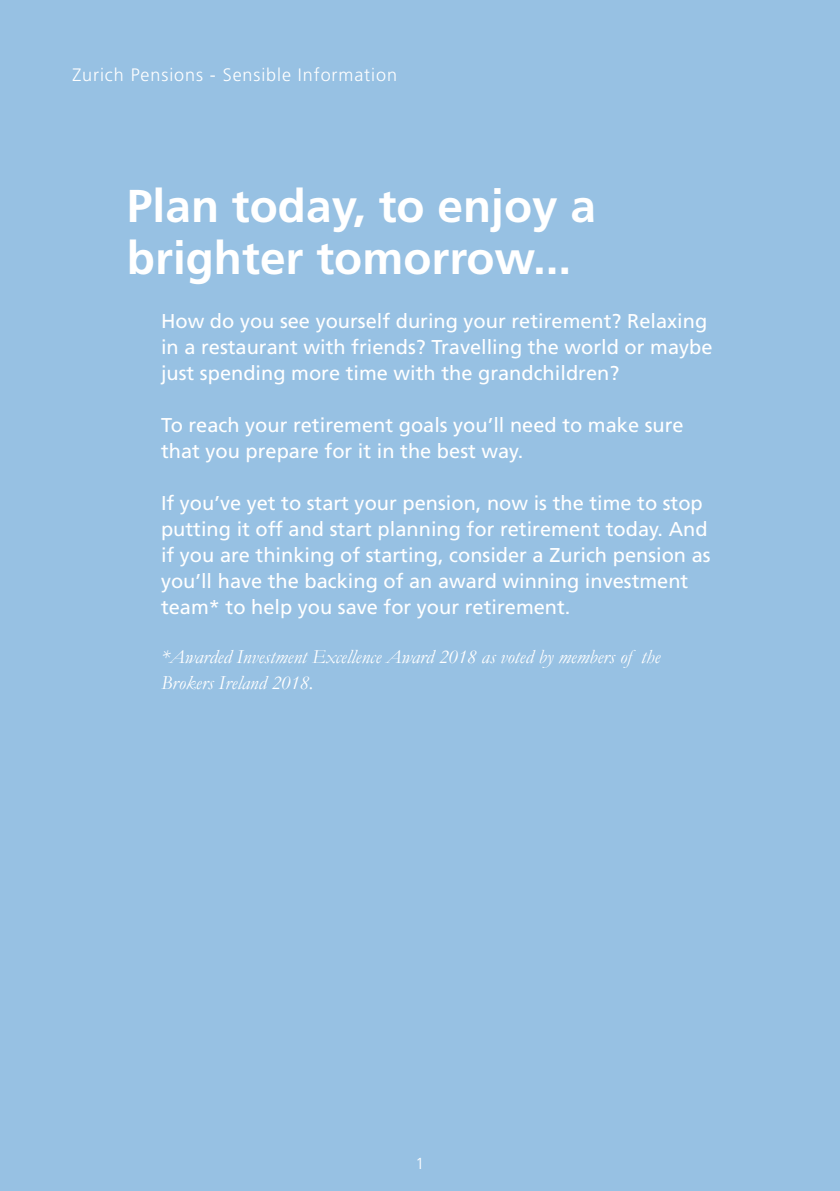
<style>
.page{position:relative;width:840px;height:1191px;background:#fff}
.page>*{position:absolute;margin:0;border:0;box-sizing:border-box;transform-origin:0 0}
.t1{font:700 46px/52px "Frutiger";color:#fff}
.t2{font:20px/26px "Frutiger";color:#fff}
.t3{font:italic 20px/26px "Garamond";color:#fff}
.t4{font:300 18px "Frutiger";letter-spacing:.05em;color:#fff}
.t5{font:300 16px "Frutiger";color:#fff}
</style>
<div class="page">
<div style="left:0;top:0;width:839px;height:1191px;background:#97c1e3"></div>
<hr style="left:839px;top:0;width:1px;height:1191px;background:#97c1e3">
<p class="t4" style="left:72px;top:64px;width:326px">Zurich Pensions - Sensible Information</p>
<h1 class="t1" style="left:127px;top:180px;width:470px">Plan today, to enjoy a brighter tomorrow...</h1>
<p class="t2" style="left:161px;top:308px;width:552px">How do you see yourself during your retirement? Relaxing in a restaurant with friends? Travelling the world or maybe just spending more time with the grandchildren?</p>
<p class="t2" style="left:161px;top:412px;width:524px">To reach your retirement goals you’ll need to make sure that you prepare for it in the best way.</p>
<p class="t2" style="left:161px;top:490px;width:551px">If you’ve yet to start your pension, now is the time to stop putting it off and start planning for retirement today. And if you are thinking of starting, consider a Zurich pension as you’ll have the backing of an award winning investment team* to help you save for your retirement.</p>
<p class="t3" style="left:161px;top:643px;width:500px">*Awarded Investment Excellence Award 2018 as voted by members of the<br>Brokers Ireland 2018.</p>
<p class="t5" style="left:415px;top:1154px;width:10px">1</p>
</div>
